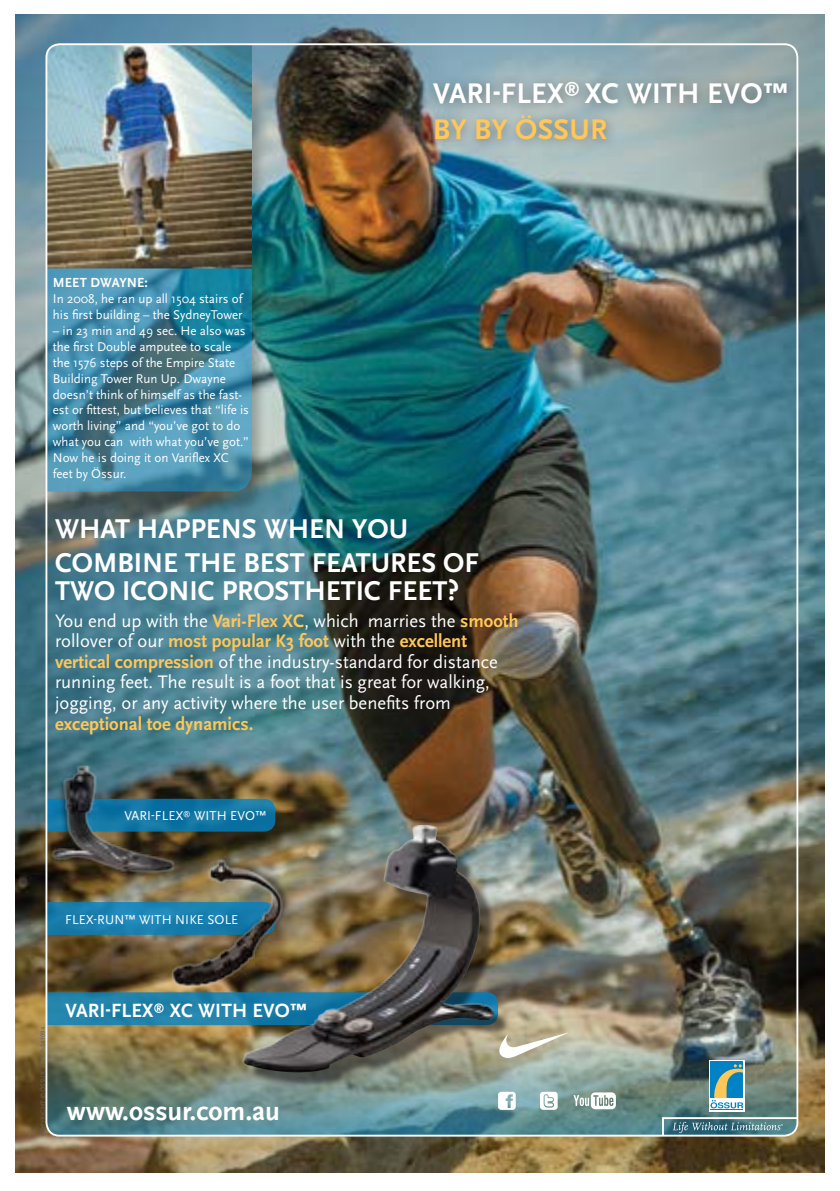
<style>
.page{position:relative;width:840px;height:1191px;background:#fff}
.page>*{position:absolute;margin:0;border:0;box-sizing:border-box;transform-origin:0 0}
.t1{font:700 29.6px/35.6px "Scala Sans OT";letter-spacing:.01em;color:#fff}
.t2{font:700 28.4px/34px "Scala Sans OT";color:#fff}
.t3{font:700 27.8px "Scala Sans LF";color:#fff}
.t4{font:700 20px "Scala Sans OT";letter-spacing:.01em;color:#fff}
.t5{font:19px/20.6px "Scala Sans OT";color:#fff}
.t6{font:700 19px "Scala Sans OT";color:#ffc758}
.t7{font:700 13.8px "Scala Sans OT";letter-spacing:.01em;color:#fff}
.t8{font:13.4px "Scala Sans OT";letter-spacing:.01em;color:#fff}
.t9{font:13.2px/15.8px "Scala Sans OT";color:#fff}
.t10{font:6.6px "Scala Sans LF";color:#636466}
.s1{color:#ffc758}
.s2{font-weight:700;color:#ffc758}
</style>
<div class="page">
<img style="left:16px;top:14px;width:807px;height:1158px">
<img style="left:42px;top:996px;width:757px;height:140px">
<svg style="left:510px;top:1032px;width:57px;height:26px"></svg>
<svg style="left:708px;top:1059px;width:36px;height:52px"></svg>
<div style="left:710px;top:1061px;width:32px;height:37px;background:#0082c4"></div>
<hr style="left:710px;top:1109px;width:32px;height:1px;background:#0082c4">
<svg style="left:710px;top:1064px;width:32px;height:44px"></svg>
<svg style="left:660px;top:1116px;width:139px;height:21px;background:#71959b"></svg>
<div style="left:42px;top:72px;width:226px;height:445px;background:#000;opacity:.5"></div>
<svg style="left:48px;top:268px;width:204px;height:223px;background:#4088a4"></svg>
<img style="left:46px;top:44px;width:206px;height:224px">
<svg style="left:175px;top:799px;width:100px;height:32px;background:#1175a2"></svg>
<svg style="left:48px;top:902px;width:107px;height:33px;background:#1b80af"></svg>
<svg style="left:48px;top:992px;width:194px;height:33px;background:#2282aa"></svg>
<div style="left:425px;top:73px;width:373px;height:79px;background:#000;opacity:.35"></div>
<div style="left:249px;top:830px;width:261px;height:259px;background:#000;opacity:.5"></div>
<img style="left:242px;top:825px;width:252px;height:249px">
<div style="left:45px;top:765px;width:130px;height:115px;background:#000;opacity:.5"></div>
<img style="left:39px;top:750px;width:134px;height:124px">
<img style="left:155px;top:854px;width:141px;height:137px">
<svg style="left:539px;top:1091px;width:18px;height:18px"></svg>
<svg style="left:573px;top:1092px;width:42px;height:17px"></svg>
<svg style="left:498px;top:1091px;width:17px;height:18px"></svg>
<p class="t7" style="left:53px;top:275px;width:96px">MEET DWAYNE:</p>
<p class="t9" style="left:53px;top:291px;width:191px">In 2008, he ran up all 1504 stairs of his first building – the SydneyTower</p>
<p class="t9" style="left:53px;top:323px;width:197px">– in 23 min and 49 sec. He also was the first Double amputee to scale the 1576 steps of the Empire State<br>Building Tower Run Up. Dwayne doesn’t think of himself as the fast&shy;est or fittest, but believes that “life is worth living” and “you’ve got to do what you can with what you’ve got.”<br>Now he is doing it on Variflex XC feet by Össur.</p>
<h1 class="t1" style="left:433px;top:76px;width:356px">VARI-FLEX<sup>®</sup> XC WITH EVO™<br><span class="s1">BY BY ÖSSUR</span></h1>
<h2 class="t2" style="left:55px;top:512px;width:425px">WHAT HAPPENS WHEN YOU<br>COMBINE THE BEST FEATURES OF</h2>
<h2 class="t2" style="left:55px;top:574px;width:405px">TWO ICONIC PROSTHETIC FEET?</h2>
<p class="t5" style="left:55px;top:610px;width:465px">You end up with the <span class="s2">Vari-Flex XC</span>, which marries the <span class="s2">smooth </span>rollover of our <span class="s2">most popular K3 foot</span> with the <span class="s2">excellent vertical compression</span> of the industry-standard for distance running feet. The result is a foot that is great for walking, jogging, or any activity where the user benefits from</p>
<h3 class="t6" style="left:55px;top:713px;width:200px">exceptional toe dynamics.</h3>
<p class="t8" style="left:124px;top:809px;width:143px">VARI-FLEX<sup>®</sup> WITH EVO™</p>
<p class="t8" style="left:65px;top:912px;width:174px">FLEX-RUN™ WITH NIKE SOLE</p>
<p class="t10" style="left:39px;top:1136px;width:111px;rotate:-90deg">COPYRIGHT ©ÖSSUR, 2011 P-541094</p>
<h3 class="t4" style="left:65px;top:999px;width:243px">VARI-FLEX<sup>®</sup> XC WITH EVO™</h3>
<h3 class="t3" style="left:67px;top:1096px;width:214px">www.ossur.com.au</h3>
</div>
